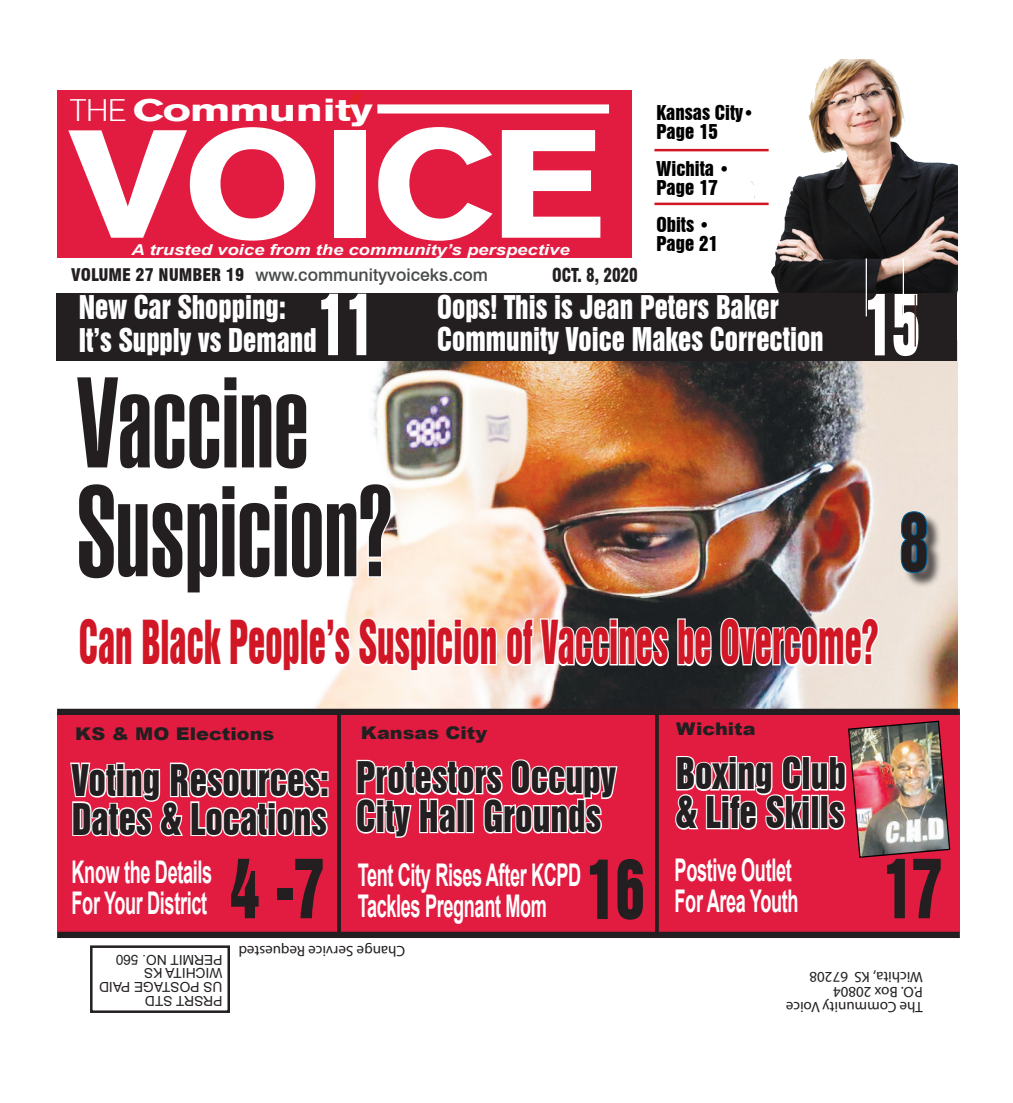
<style>
.page{position:relative;width:1013px;height:1103px;background:#fff}
.page>*{position:absolute;margin:0;border:0;box-sizing:border-box;transform-origin:0 0}
.t1{font:700 151.5px "A750 Sans";color:#fff;scale:1.17 1}
.t2{font:900 extra-condensed 125px/108.8px "Swiss 911 BT";color:#231f20}
.t3{font:77.5px "Swiss 921 BT Regular A";color:#fff;scale:.73 1}
.t4{font:75px "Swiss 921 BT Regular A";color:#231f20;scale:.8 1}
.t5{font:55.62px "Swiss 921 BT Regular A";color:#d11625;scale:.63 1}
.t6{font:40px/38.8px "Swiss 921 BT Regular A";color:#231f20;scale:.89 1}
.t7{font:700 31.25px/31.2px "Arial";letter-spacing:-.02em;color:#fff;scale:.58 1}
.t8{font:700 31.12px "A750 Sans";color:#fff;scale:1.46 1}
.t9{font:30px/32.5px "Swiss 921 BT Regular A";color:#fff;scale:.9 1}
.t10{font:18.75px/18.8px "Swiss 921 BT Regular A";color:#000}
.t11{font:900 condensed 18.75px "Swiss 721 BT";color:#231f20;scale:.86 1}
.t12{font:500 17.5px "Swiss 721 BT";color:#494a4b}
.t13{font:900 17.5px "Arial";color:#231f20;scale:1.1 1}
.t14{font:15px/15px "Myriad Pro";color:#231f20}
.t15{font:italic 700 15px "Arial";color:#fff;scale:1.23 1}
.t16{font:13.75px/13.8px "Arial";color:#231f20}
.s1{font-weight:300}
.s2{font-weight:900;font-stretch:condensed;font-size:17.12px;color:#231f20}
</style>
<div class="page">
<div style="left:90px;top:945px;width:140px;height:67px;border:3px solid #231f20"></div>
<div style="left:57px;top:90px;width:575px;height:168px;background:#e21c41"></div>
<div style="left:377px;top:104px;width:232px;height:9px;background:#fff"></div>
<svg style="left:341px;top:92px;width:22px;height:25px"></svg>
<img style="left:316px;top:361px;width:641px;height:347px">
<img style="left:751px;top:59px;width:206px;height:234px">
<div style="left:57px;top:711px;width:902px;height:220px;background:#e21c41"></div>
<svg style="left:337px;top:715px;width:4px;height:216px"></svg>
<svg style="left:655px;top:715px;width:4px;height:216px"></svg>
<div style="left:57px;top:931px;width:902px;height:7px;background:#231f20"></div>
<hr style="left:654px;top:149px;width:114px;height:2px;background:#d11625">
<hr style="left:654px;top:203px;width:114px;height:2px;background:#d11625">
<div style="left:56px;top:293px;width:901px;height:68px;background:#231f20"></div>
<div style="left:902px;top:513px;width:40px;height:75px;background:#231f20;opacity:.75"></div>
<svg style="left:900px;top:511px;width:27px;height:62px;background:#92979a"></svg>
<hr style="left:914px;top:295px;width:1px;height:52px;background:#6d1f1a">
<hr style="left:865px;top:258px;width:2px;height:58px;background:#fff">
<hr style="left:902px;top:258px;width:2px;height:64px;background:#fff">
<div style="left:57px;top:708px;width:902px;height:7px;background:#231f20"></div>
<svg style="left:316px;top:482px;width:77px;height:113px"></svg>
<img style="left:675px;top:720px;width:276px;height:138px">
<svg style="left:70px;top:762px;width:259px;height:75px"></svg>
<svg style="left:356px;top:759px;width:262px;height:79px"></svg>
<svg style="left:316px;top:616px;width:182px;height:57px"></svg>
<svg style="left:504px;top:617px;width:166px;height:92px"></svg>
<svg style="left:676px;top:616px;width:204px;height:92px"></svg>
<p class="t8" style="left:70px;top:92px;width:209px"><span class="s1">THE</span> Community</p>
<h1 class="t1" style="left:74px;top:97px;width:454px">VOICE</h1>
<p class="t15" style="left:132px;top:244px;width:357px">A trusted voice from the community’s perspective</p>
<p class="t12" style="left:71px;top:269px;width:418px"><span class="s2">VOLUME 27 NUMBER 19</span> www.communityvoiceks.com</p>
<p class="t11" style="left:552px;top:268px;width:101px">OCT. 8, 2020</p>
<p class="t10" style="left:656px;top:103px;width:99px">Kansas City•<br>Page 15</p>
<p class="t10" style="left:656px;top:161px;width:75px">Wichita •<br>Page 17</p>
<p class="t10" style="left:656px;top:215px;width:63px">Obits •<br>Page 21</p>
<h3 class="t3" style="left:317px;top:292px;width:79px">11</h3>
<h3 class="t3" style="left:863px;top:292px;width:79px">15</h3>
<p class="t9" style="left:437px;top:293px;width:431px">Oops! This is Jean Peters Baker<br>Community Voice Makes Correction</p>
<p class="t9" style="left:79px;top:293px;width:266px">New Car Shopping:<br>It’s Supply vs Demand</p>
<h2 class="t2" style="left:77px;top:378px;width:316px">Vaccine<br>Suspicion?</h2>
<h3 class="t5" style="left:79px;top:619px;width:1270px">Can Black People’s Suspicion of Vaccines be Overcome?</h3>
<h3 class="t4" style="left:899px;top:511px;width:39px">8</h3>
<p class="t13" style="left:75px;top:727px;width:182px">KS &amp; MO Elections</p>
<p class="t13" style="left:361px;top:726px;width:116px">Kansas City</p>
<p class="t6" style="left:356px;top:761px;width:293px">Protestors Occupy<br>City Hall Grounds</p>
<p class="t6" style="left:72px;top:763px;width:290px">Voting Resources:<br>Dates &amp; Locations</p>
<p class="t7" style="left:72px;top:858px;width:244px">Know the Details<br>For Your District</p>
<h3 class="t4" style="left:230px;top:857px;width:120px">4 -7</h3>
<p class="t7" style="left:358px;top:862px;width:387px">Tent City Rises After KCPD<br>Tackles Pregnant Mom</p>
<h3 class="t4" style="left:585px;top:858px;width:76px">16</h3>
<p class="t13" style="left:676px;top:722px;width:74px">Wichita</p>
<p class="t6" style="left:676px;top:757px;width:193px">Boxing Club &amp; Life Skills</p>
<p class="t7" style="left:674px;top:857px;width:203px">Postive Outlet</p>
<p class="t7" style="left:674px;top:888px;width:215px">For Area Youth</p>
<h3 class="t4" style="left:882px;top:857px;width:76px">17</h3>
<p class="t16" style="left:222px;top:1007px;width:125px;rotate:-180deg">PRSRT STD<br>US POSTAGE PAID<br>WICHITA KS<br>PERMIT NO. 560</p>
<p class="t14" style="left:405px;top:957px;width:168px;rotate:-180deg">Change Service Requested</p>
<p class="t14" style="left:922px;top:1012px;width:138px;rotate:-180deg">The Community Voice<br>P.O. Box 20804<br>Wichita, KS 67208</p>
</div>
